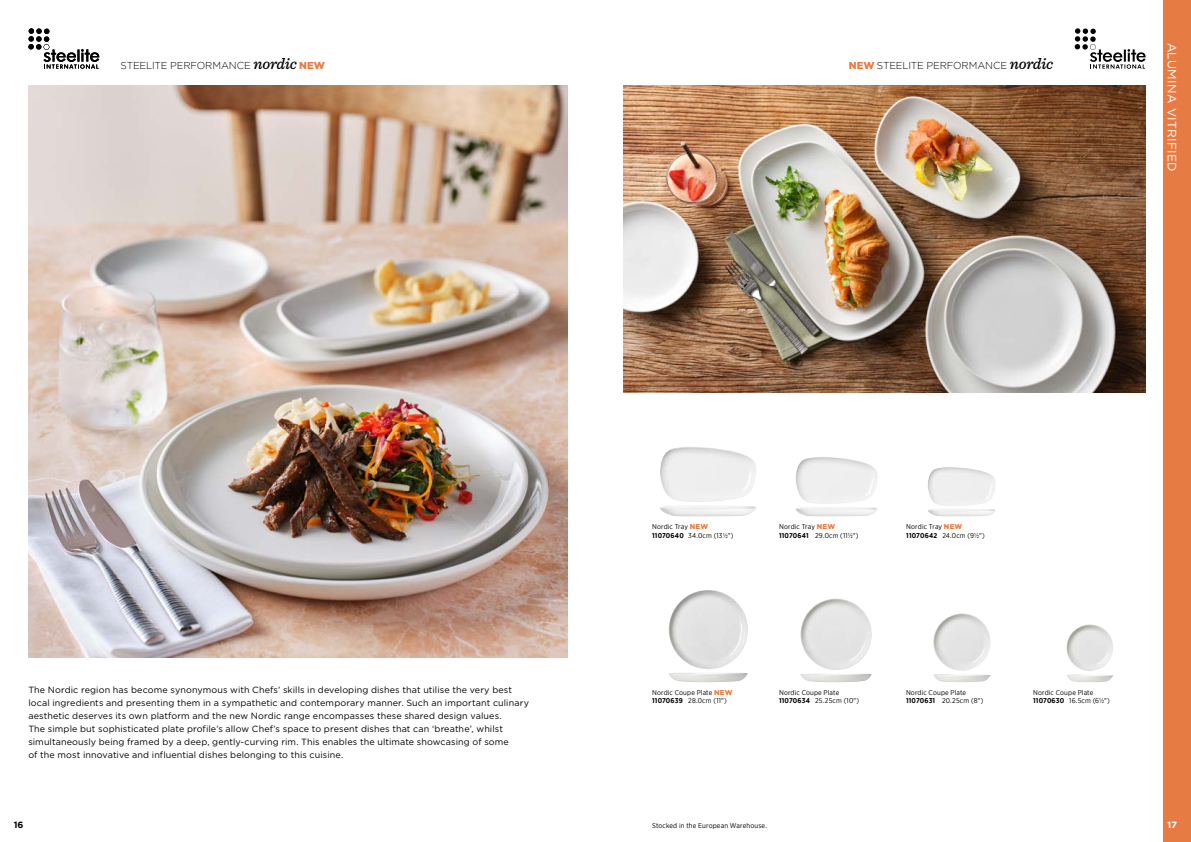
<style>
.page{position:relative;width:1191px;height:842px;background:#fff}
.page>*{position:absolute;margin:0;border:0;box-sizing:border-box;transform-origin:0 0}
.t1{font:12px "Gotham";letter-spacing:.03em;color:#fff}
.t2{font:300 10px "Gotham";letter-spacing:-.015em;color:#000}
.t3{font:9px/13px "Gotham";letter-spacing:.01em;color:#000}
.t4{font:700 9px "Gotham";color:#000}
.t5{font:700 9px "Gotham";color:#fff}
.t6{font:7px/8.5px "Gotham Narrow";letter-spacing:.02em;color:#000}
.s1{font-family:"Sentinel";font-weight:500;font-style:italic;font-size:16px}
.s2{font-weight:900;color:#e77b44}
.s3{font-family:"Gotham";font-weight:900;color:#e77b44}
.s4{font-weight:700}
</style>
<div class="page">
<svg style="left:1074px;top:28px;width:71px;height:41px"></svg>
<svg style="left:28px;top:28px;width:71px;height:41px"></svg>
<img style="left:28px;top:85px;width:539px;height:573px">
<img style="left:800px;top:598px;width:72px;height:72px">
<img style="left:800px;top:673px;width:71px;height:9px">
<img style="left:933px;top:613px;width:57px;height:58px">
<img style="left:933px;top:674px;width:57px;height:8px">
<img style="left:1066px;top:624px;width:47px;height:47px">
<img style="left:1067px;top:674px;width:46px;height:8px">
<img style="left:624px;top:85px;width:521px;height:307px">
<img style="left:660px;top:447px;width:96px;height:55px">
<img style="left:660px;top:506px;width:96px;height:10px">
<img style="left:795px;top:457px;width:83px;height:47px">
<img style="left:796px;top:507px;width:81px;height:9px">
<img style="left:928px;top:467px;width:68px;height:39px">
<img style="left:928px;top:509px;width:68px;height:7px">
<img style="left:668px;top:590px;width:80px;height:79px;border-radius:40px">
<img style="left:669px;top:673px;width:79px;height:9px">
<div style="left:1162px;top:0;width:29px;height:842px;background:#e77b44"></div>
<p class="t2" style="left:120px;top:60px;width:206px">STEELITE PERFORMANCE <span class="s1">nordic</span> <span class="s2">NEW</span></p>
<p class="t2" style="left:849px;top:60px;width:206px"><span class="s2">NEW</span> STEELITE PERFORMANCE <span class="s1">nordic</span></p>
<h1 class="t1" style="left:1178px;top:43px;width:131px;rotate:90deg">ALUMINA VITRIFIED</h1>
<p class="t6" style="left:652px;top:522px;width:83px">Nordic Tray <span class="s3">NEW<br></span><span class="s4">11070640</span> 34.0cm (13½")</p>
<p class="t6" style="left:779px;top:522px;width:81px">Nordic Tray <span class="s3">NEW<br></span><span class="s4">11070641</span> 29.0cm (11½")</p>
<p class="t6" style="left:906px;top:522px;width:80px">Nordic Tray <span class="s3">NEW<br></span><span class="s4">11070642</span> 24.0cm (9½")</p>
<p class="t3" style="left:28px;top:683px;width:502px">The Nordic region has become synonymous with Chefs’ skills in developing dishes that utilise the very best local ingredients and presenting them in a sympathetic and contemporary manner. Such an important culinary aesthetic deserves its own platform and the new Nordic range encompasses these shared design values.<br>The simple but sophisticated plate profile’s allow Chef’s space to present dishes that can ‘breathe’, whilst simultaneously being framed by a deep, gently-curving rim. This enables the ultimate showcasing of some<br>of the most innovative and influential dishes belonging to this cuisine.</p>
<p class="t6" style="left:652px;top:688px;width:82px">Nordic Coupe Plate <span class="s3">NEW<br></span><span class="s4">11070639</span> 28.0cm (11")</p>
<p class="t6" style="left:779px;top:688px;width:82px">Nordic Coupe Plate<br><span class="s4">11070634</span> 25.25cm (10")</p>
<p class="t6" style="left:906px;top:688px;width:79px">Nordic Coupe Plate<br><span class="s4">11070631</span> 20.25cm (8")</p>
<p class="t6" style="left:1033px;top:688px;width:78px">Nordic Coupe Plate<br><span class="s4">11070630</span> 16.5cm (6½")</p>
<p class="t4" style="left:14px;top:819px;width:11px">16</p>
<p class="t6" style="left:652px;top:821px;width:116px">Stocked in the European Warehouse.</p>
<p class="t5" style="left:1167px;top:819px;width:11px">17</p>
</div>
